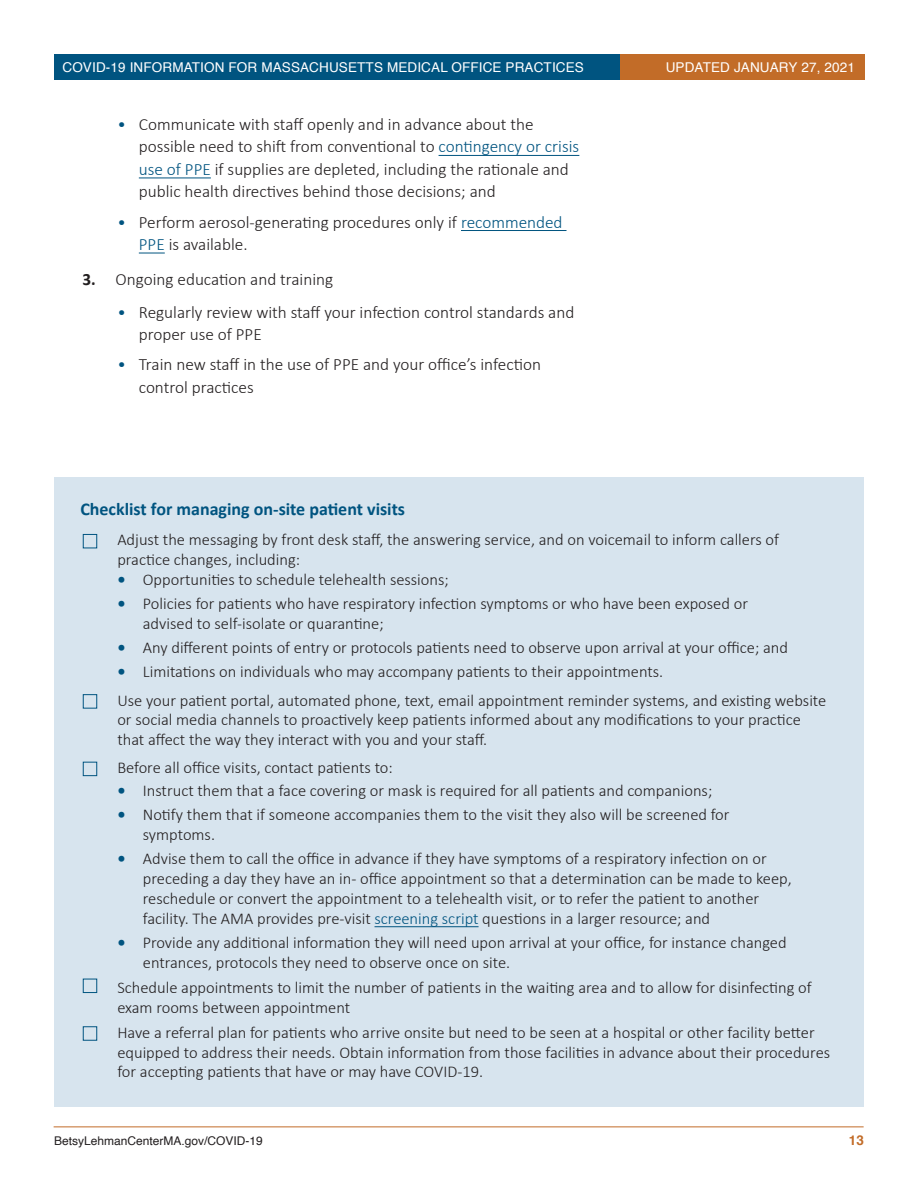
<style>
.page{position:relative;width:918px;height:1188px;background:#fff}
.page>*{position:absolute;margin:0;border:0;box-sizing:border-box;transform-origin:0 0}
.t1{font:700 18px "Calibri";color:#005480}
.t2{font:300 17.25px/22.5px "Calibri";color:#231f20}
.t3{font:300 16.5px/19.8px "Calibri";color:#231f20}
.t4{font:13.5px "Helvetica";letter-spacing:.01em;color:#fff}
.t5{font:700 13.5px "Helvetica";color:#c26c28}
.t6{font:12px "Helvetica";color:#231f20}
.s1{color:#005480}
.s2{font-weight:700}
.s3{font-weight:700;color:#005480}
</style>
<div class="page">
<div style="left:54px;top:54px;width:589px;height:26px;background:#005480"></div>
<div style="left:620px;top:54px;width:244px;height:26px;background:#c26c28"></div>
<hr style="left:54px;top:1126px;width:810px;height:1px;background:#c26c28">
<hr style="left:439px;top:155px;width:140px;height:1px;background:#005480">
<hr style="left:139px;top:178px;width:72px;height:1px;background:#005480">
<hr style="left:461px;top:230px;width:106px;height:1px;background:#005480">
<svg style="left:139px;top:253px;width:26px;height:1px"></svg>
<div style="left:54px;top:477px;width:810px;height:630px;background:#d7e4ee"></div>
<hr style="left:375px;top:926px;width:104px;height:1px;background:#005480">
<div style="left:83px;top:534px;width:14px;height:14px;border:1px solid #005480"></div>
<div style="left:83px;top:694px;width:14px;height:15px;border:1px solid #005480"></div>
<div style="left:83px;top:762px;width:14px;height:14px;border:1px solid #005480"></div>
<div style="left:83px;top:979px;width:14px;height:14px;border:1px solid #005480"></div>
<div style="left:83px;top:1026px;width:14px;height:15px;border:1px solid #005480"></div>
<p class="t4" style="left:62px;top:57px;width:523px">COVID-19 INFORMATION FOR MASSACHUSETTS MEDICAL OFFICE PRACTICES</p>
<p class="t4" style="left:666px;top:57px;width:191px">UPDATED JANUARY 27, 2021</p>
<p class="t2" style="left:139px;top:113px;width:442px;text-indent:-21px"><span class="s1">•</span> Communicate with staff openly and in advance about the possible need to shift from conventional to <span class="s1">contingency or crisis use of PPE</span> if supplies are depleted, including the rationale and public health directives behind those decisions; and</p>
<p class="t2" style="left:139px;top:210px;width:425px;text-indent:-21px"><span class="s1">•</span> Perform aerosol-generating procedures only if <span class="s1">recommended<br>PPE</span> is available.</p>
<p class="t2" style="left:82px;top:267px;width:252px"><span class="s2">3.</span> Ongoing education and training</p>
<p class="t2" style="left:139px;top:300px;width:437px;text-indent:-21px"><span class="s1">•</span> Regularly review with staff your infection control standards and proper use of PPE</p>
<p class="t2" style="left:139px;top:353px;width:404px;text-indent:-21px"><span class="s1">•</span> Train new staff in the use of PPE and your office’s infection control practices</p>
<p class="t1" style="left:80px;top:496px;width:326px">Checklist for managing on-site patient visits</p>
<p class="t3" style="left:117px;top:530px;width:663px">Adjust the messaging by front desk staff, the answering service, and on voicemail to inform callers of practice changes, including:</p>
<p class="t3" style="left:117px;top:569px;width:333px"><span class="s3">•</span> Opportunities to schedule telehealth sessions;</p>
<p class="t3" style="left:143px;top:594px;width:607px;text-indent:-26px"><span class="s3">•</span> Policies for patients who have respiratory infection symptoms or who have been exposed or advised to self-isolate or quarantine;</p>
<p class="t3" style="left:117px;top:638px;width:672px"><span class="s3">•</span> Any different points of entry or protocols patients need to observe upon arrival at your office; and</p>
<p class="t3" style="left:117px;top:662px;width:547px"><span class="s3">•</span> Limitations on individuals who may accompany patients to their appointments.</p>
<p class="t3" style="left:117px;top:690px;width:711px">Use your patient portal, automated phone, text, email appointment reminder systems, and existing website or social media channels to proactively keep patients informed about any modifications to your practice that affect the way they interact with you and your staff.</p>
<p class="t3" style="left:117px;top:758px;width:277px">Before all office visits, contact patients to:</p>
<p class="t3" style="left:117px;top:780px;width:596px"><span class="s3">•</span> Instruct them that a face covering or mask is required for all patients and companions;</p>
<p class="t3" style="left:143px;top:805px;width:588px;text-indent:-26px"><span class="s3">•</span> Notify them that if someone accompanies them to the visit they also will be screened for symptoms.</p>
<p class="t3" style="left:143px;top:849px;width:650px;text-indent:-26px"><span class="s3">•</span> Advise them to call the office in advance if they have symptoms of a respiratory infection on or preceding a day they have an in- office appointment so that a determination can be made to keep, reschedule or convert the appointment to a telehealth visit, or to refer the patient to another facility. The AMA provides pre-visit <span class="s1">screening script</span> questions in a larger resource; and</p>
<p class="t3" style="left:143px;top:932px;width:645px;text-indent:-26px"><span class="s3">•</span> Provide any additional information they will need upon arrival at your office, for instance changed entrances, protocols they need to observe once on site.</p>
<p class="t3" style="left:117px;top:977px;width:696px">Schedule appointments to limit the number of patients in the waiting area and to allow for disinfecting of exam rooms between appointment</p>
<p class="t3" style="left:117px;top:1022px;width:714px">Have a referral plan for patients who arrive onsite but need to be seen at a hospital or other facility better equipped to address their needs. Obtain information from those facilities in advance about their procedures for accepting patients that have or may have COVID-19.</p>
<p class="t6" style="left:54px;top:1132px;width:210px">BetsyLehmanCenterMA.gov/COVID-19</p>
<p class="t5" style="left:849px;top:1130px;width:17px">13</p>
</div>
